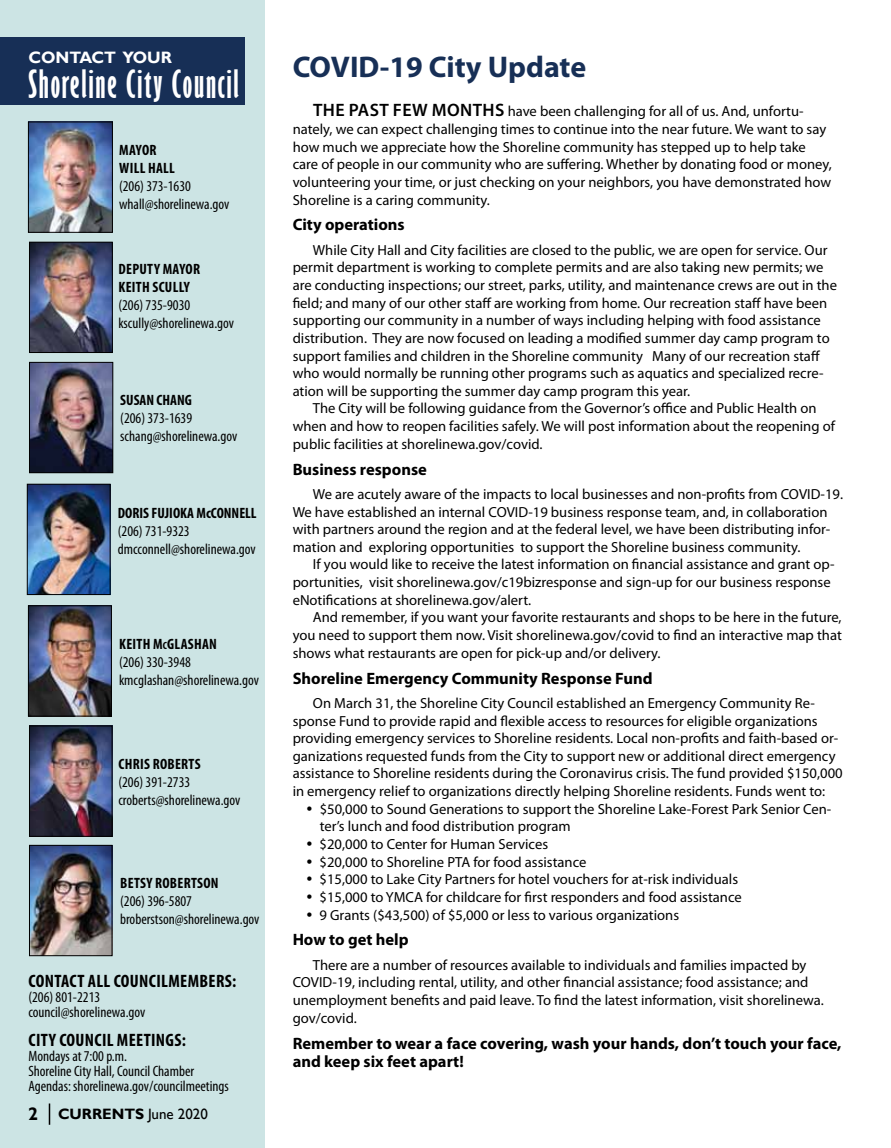
<style>
.page{position:relative;width:891px;height:1148px;background:#fff}
.page>*{position:absolute;margin:0;border:0;box-sizing:border-box;transform-origin:0 0}
.t1{font:700 extra-condensed 36px "Gill Sans";letter-spacing:.05em;color:#fff}
.t2{font:700 30px "Myriad Pro";color:#172f56}
.t3{font:700 condensed 18px "Myriad Pro";letter-spacing:.02em;color:#000}
.t4{font:700 16.5px/18.8px "Myriad Pro";color:#000}
.t5{font:700 16.5px "Gill Sans";color:#fff}
.t6{font:condensed 15px/18px "Myriad Pro";color:#000}
.t7{font:700 condensed 15px/18px "Myriad Pro";letter-spacing:.02em;color:#000}
.t8{font:700 condensed 15px "Myriad Pro";color:#000}
.t9{font:700 15px "Gill Sans";color:#000}
.t10{font:14.7px/17.5px "Myriad Pro";color:#000}
.s1{font-weight:700}
.s2{font-weight:700;font-size:10.5px}
.s3{font-size:18px}
.s4{font-weight:400}
.s5{font-weight:600;font-size:18px}
</style>
<div class="page">
<div style="left:0;top:0;width:265px;height:1148px;background:#cce4e4"></div>
<div style="left:0;top:38px;width:244px;height:67px;background:#172f56"></div>
<img style="left:30px;top:124px;width:81px;height:106px">
<div style="left:28px;top:122px;width:85px;height:110px;border:1px solid #000"></div>
<img style="left:29px;top:486px;width:79px;height:107px">
<div style="left:27px;top:484px;width:83px;height:111px;border:1px solid #000"></div>
<img style="left:31px;top:364px;width:80px;height:107px">
<div style="left:29px;top:362px;width:84px;height:111px;border:1px solid #000"></div>
<img style="left:30px;top:607px;width:80px;height:107px">
<div style="left:28px;top:605px;width:84px;height:111px;border:1px solid #000"></div>
<img style="left:31px;top:847px;width:79px;height:106px">
<div style="left:29px;top:845px;width:83px;height:110px;border:1px solid #000"></div>
<img style="left:31px;top:727px;width:79px;height:107px">
<div style="left:29px;top:725px;width:83px;height:111px;border:1px solid #000"></div>
<img style="left:31px;top:244px;width:80px;height:107px">
<div style="left:29px;top:242px;width:84px;height:111px;border:1px solid #000"></div>
<svg style="left:49px;top:1103px;width:1px;height:21px"></svg>
<p class="t5" style="left:28px;top:47px;width:145px">CONTACT YOUR</p>
<h1 class="t1" style="left:28px;top:62px;width:212px">Shoreline City Council</h1>
<p class="t7" style="left:119px;top:140px;width:57px">MAYOR<br>WILL HALL</p>
<p class="t6" style="left:119px;top:176px;width:112px">(206) 373-1630 whall@shorelinewa.gov</p>
<p class="t7" style="left:118px;top:260px;width:83px">DEPUTY MAYOR<br>KEITH SCULLY</p>
<p class="t6" style="left:118px;top:296px;width:117px">(206) 735-9030 kscully@shorelinewa.gov</p>
<p class="t7" style="left:120px;top:391px;width:72px">SUSAN CHANG</p>
<p class="t6" style="left:120px;top:409px;width:119px">(206) 373-1639 schang@shorelinewa.gov</p>
<p class="t8" style="left:118px;top:503px;width:128px">DORIS FUJIOKA MCCONNELL</p>
<p class="t6" style="left:118px;top:522px;width:139px">(206) 731-9323 dmcconnell@shorelinewa.gov</p>
<p class="t6" style="left:119px;top:634px;width:141px"><span class="s1">KEITH M</span><span class="s2">c</span><span class="s1">GLASHAN<br></span>(206) 330-3948 kmcglashan@shorelinewa.gov</p>
<p class="t7" style="left:118px;top:754px;width:84px">CHRIS ROBERTS</p>
<p class="t6" style="left:118px;top:772px;width:124px">(206) 391-2733 croberts@shorelinewa.gov</p>
<p class="t7" style="left:120px;top:873px;width:100px">BETSY ROBERTSON</p>
<p class="t6" style="left:120px;top:892px;width:141px">(206) 396-5807 broberstson@shorelinewa.gov</p>
<p class="t3" style="left:29px;top:969px;width:209px">CONTACT ALL COUNCILMEMBERS:</p>
<p class="t6" style="left:28px;top:989px;width:119px;line-height:15px">(206) 801-2213 council@shorelinewa.gov</p>
<p class="t3" style="left:29px;top:1029px;width:159px">CITY COUNCIL MEETINGS:</p>
<p class="t6" style="left:28px;top:1048px;width:202px;line-height:15px">Mondays at 7:00 p.m.<br>Shoreline City Hall, Council Chamber<br>Agendas: shorelinewa.gov/councilmeetings</p>
<p class="t9" style="left:28px;top:1104px;width:181px"><span class="s3">2</span> CURRENTS <span class="s4">June 2020</span></p>
<h2 class="t2" style="left:293px;top:47px;width:295px">COVID-19 City Update</h2>
<p class="t10" style="left:293px;top:102px;width:541px;text-indent:20px"><span class="s5">THE PAST FEW MONTHS</span> have been challenging for all of us. And, unfortu&shy;nately, we can expect challenging times to continue into the near future. We want to say how much we appreciate how the Shoreline community has stepped up to help take care of people in our community who are suffering. Whether by donating food or money, volunteering your time, or just checking on your neighbors, you have demonstrated how Shoreline is a caring community.</p>
<p class="t4" style="left:293px;top:215px;width:114px">City operations</p>
<p class="t10" style="left:293px;top:241px;width:546px;text-indent:20px">While City Hall and City facilities are closed to the public, we are open for service. Our permit department is working to complete permits and are also taking new permits; we are conducting inspections; our street, parks, utility, and maintenance crews are out in the field; and many of our other staff are working from home. Our recreation staff have been supporting our community in a number of ways including helping with food assistance distribution. They are now focused on leading a modified summer day camp program to support families and children in the Shoreline community Many of our recreation staff who would normally be running other programs such as aquatics and specialized recre&shy;ation will be supporting the summer day camp program this year.</p>
<p class="t10" style="left:293px;top:399px;width:544px;text-indent:20px">The City will be following guidance from the Governor’s office and Public Health on when and how to reopen facilities safely. We will post information about the reopening of public facilities at shorelinewa.gov/covid.</p>
<p class="t4" style="left:293px;top:459px;width:136px">Business response</p>
<p class="t10" style="left:293px;top:485px;width:552px;text-indent:20px">We are acutely aware of the impacts to local businesses and non-profits from COVID-19.<br>We have established an internal COVID-19 business response team, and, in collaboration with partners around the region and at the federal level, we have been distributing infor&shy;mation and exploring opportunities to support the Shoreline business community.</p>
<p class="t10" style="left:293px;top:555px;width:543px;text-indent:20px">If you would like to receive the latest information on financial assistance and grant op&shy;portunities, visit shorelinewa.gov/c19bizresponse and sign-up for our business response eNotifications at shorelinewa.gov/alert.</p>
<p class="t10" style="left:293px;top:608px;width:551px;text-align:justify;text-indent:20px">And remember, if you want your favorite restaurants and shops to be here in the future, you need to support them now. Visit shorelinewa.gov/covid to find an interactive map that shows what restaurants are open for pick-up and/or delivery.</p>
<p class="t4" style="left:293px;top:668px;width:361px">Shoreline Emergency Community Response Fund</p>
<p class="t10" style="left:293px;top:694px;width:552px;text-indent:20px">On March 31, the Shoreline City Council established an Emergency Community Re&shy;sponse Fund to provide rapid and flexible access to resources for eligible organizations providing emergency services to Shoreline residents. Local non-profits and faith-based or&shy;ganizations requested funds from the City to support new or additional direct emergency assistance to Shoreline residents during the Coronavirus crisis. The fund provided $150,000 in emergency relief to organizations directly helping Shoreline residents. Funds went to:</p>
<p class="t10" style="left:320px;top:799px;width:513px">$50,000 to Sound Generations to support the Shoreline Lake-Forest Park Senior Cen&shy;ter’s lunch and food distribution program<br>$20,000 to Center for Human Services<br>$20,000 to Shoreline PTA for food assistance<br>$15,000 to Lake City Partners for hotel vouchers for at-risk individuals<br>$15,000 to YMCA for childcare for first responders and food assistance<br>9 Grants ($43,500) of $5,000 or less to various organizations</p>
<p class="t4" style="left:293px;top:930px;width:117px">How to get help</p>
<p class="t10" style="left:293px;top:955px;width:533px;text-indent:20px">There are a number of resources available to individuals and families impacted by COVID-19, including rental, utility, and other financial assistance; food assistance; and unemployment benefits and paid leave. To find the latest information, visit shorelinewa. gov/covid.</p>
<p class="t4" style="left:293px;top:1033px;width:550px">Remember to wear a face covering, wash your hands, don’t touch your face, and keep six feet apart!</p>
</div>
